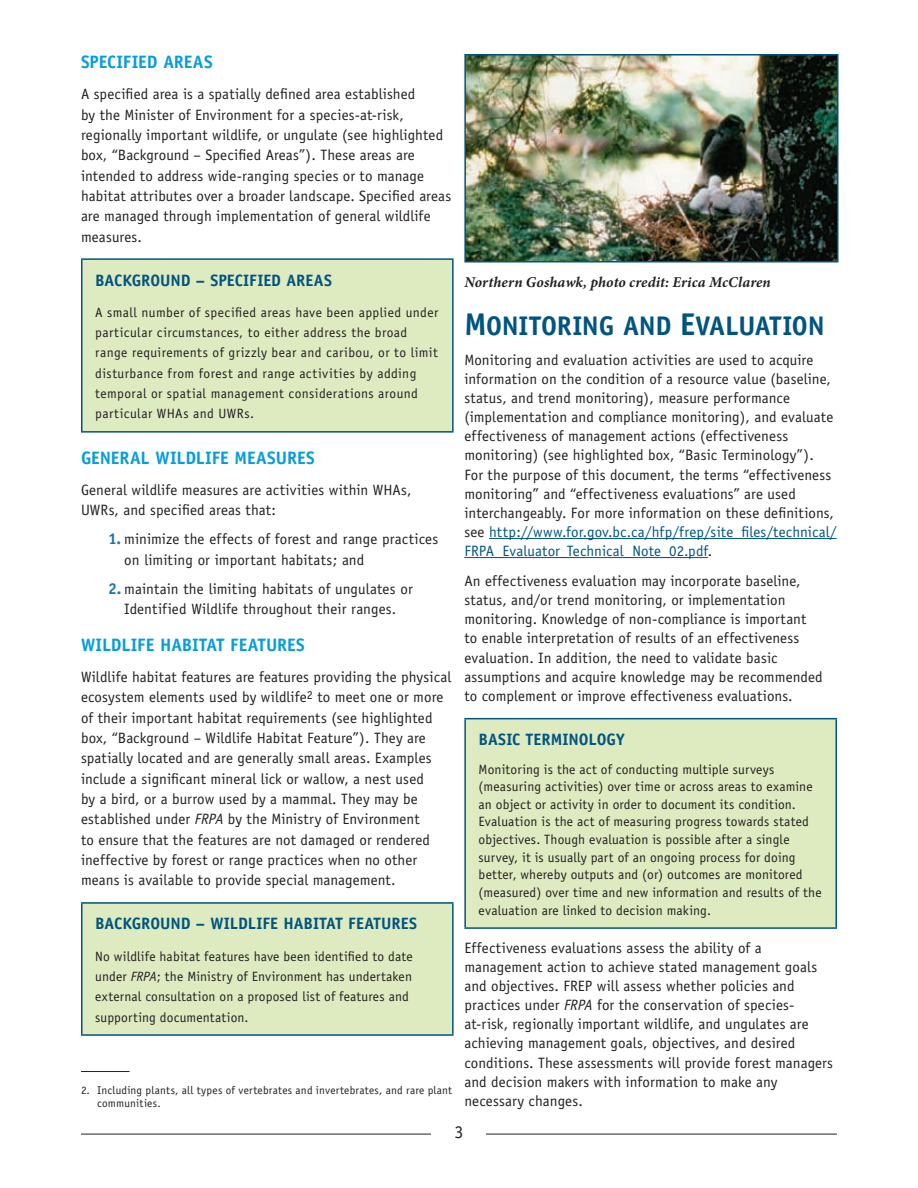
<style>
.page{position:relative;width:918px;height:1188px;background:#fff}
.page>*{position:absolute;margin:0;border:0;box-sizing:border-box;transform-origin:0 0}
.Heading_2{font:700 27px "Officina Sans";letter-spacing:-.01em;color:#005480}
.Heading_3{font:700 18px "Officina Sans";letter-spacing:-.005em;color:#069ddc}
.t1{font:18px "Officina Sans";color:#231f20}
.Heading_4{font:700 16.5px "Officina Sans";color:#005480}
.Body_text{font:15px/19.2px "Officina Sans";letter-spacing:.005em;color:#231f20}
.bullets_2{font:15px/20.2px "Officina Sans";letter-spacing:.005em;color:#231f20}
.t2{font:italic 700 15px "Minion Pro";letter-spacing:.01em;color:#231f20}
.Box_Text{font:13.5px/20.4px "Officina Sans";letter-spacing:.02em;color:#231f20}
.Footnotes{font:11.25px/13.5px "Officina Sans";letter-spacing:.02em;color:#231f20}
.s1{font-weight:700;font-size:15.75px;color:#1a77a0}
.s2{font-style:italic}
.s3{font-size:31.5px}
.s4{color:#005480}
</style>
<div class="page">
<hr style="left:81px;top:1134px;width:756px;height:1px;background:#231f20">
<div style="left:432px;top:1123px;width:54px;height:18px;background:#fff"></div>
<div style="left:82px;top:259px;width:371px;height:173px;background:#deebc1"></div>
<hr style="left:81px;top:258px;width:373px;height:2px;background:#005480">
<hr style="left:81px;top:260px;width:1px;height:171px;background:#005480">
<hr style="left:452px;top:260px;width:2px;height:171px;background:#005480">
<hr style="left:81px;top:431px;width:373px;height:2px;background:#005480">
<div style="left:82px;top:903px;width:371px;height:132px;background:#deebc1"></div>
<hr style="left:81px;top:902px;width:373px;height:2px;background:#005480">
<hr style="left:81px;top:904px;width:1px;height:130px;background:#005480">
<hr style="left:452px;top:904px;width:2px;height:130px;background:#005480">
<hr style="left:81px;top:1034px;width:373px;height:2px;background:#005480">
<hr style="left:489px;top:538px;width:348px;height:1px;background:#005480">
<hr style="left:464px;top:557px;width:244px;height:1px;background:#005480">
<div style="left:465px;top:719px;width:371px;height:209px;background:#deebc1"></div>
<hr style="left:464px;top:718px;width:373px;height:1px;background:#005480">
<hr style="left:464px;top:719px;width:2px;height:208px;background:#005480">
<hr style="left:836px;top:719px;width:1px;height:208px;background:#005480">
<hr style="left:464px;top:927px;width:373px;height:2px;background:#005480">
<img style="left:467px;top:57px;width:368px;height:202px">
<div style="left:464px;top:54px;width:374px;height:208px;border:2px solid #005480"></div>
<hr style="left:81px;top:1071px;width:49px;height:1px;background:#231f20">
<p class="Heading_3" style="left:81px;top:51px;width:27px">SPECIFIE</p>
<p class="Heading_3" style="left:147px;top:51px;width:38px">D AREAS</p>
<p class="Body_text" style="left:81px;top:84px;width:372px;line-height:20.2px">A specified area is a spatially defined area established<br>by the Minister of Environment for a species-at-risk, regionally important wildlife, or ungulate (see highlighted box, “Background – Specified Areas”). These areas are intended to address wide-ranging species or to manage habitat attributes over a broader landscape. Specified areas are managed through implementation of general wildlife measures.</p>
<p class="Heading_4" style="left:95px;top:270px;width:140px">BACKGROU ND – SPECIFIE</p>
<p class="Heading_4" style="left:271px;top:270px;width:35px">D AREAS</p>
<p class="Box_Text" style="left:95px;top:302px;width:345px">A small number of specified areas have been applied under particular circumstances, to either address the broad range requirements of grizzly bear and caribou, or to limit disturbance from forest and range activities by adding temporal or spatial management considerations around particular WHAs and UWRs.</p>
<p class="Heading_3" style="left:81px;top:446px;width:41px">GENERAL</p>
<p class="Heading_3" style="left:155px;top:446px;width:50px">WILDLIFE</p>
<p class="Heading_3" style="left:235px;top:446px;width:23px">MEASURES</p>
<p class="Body_text" style="left:81px;top:480px;width:332px;line-height:20.2px">General wildlife measures are activities within WHAs,<br>UWRs, and specified areas that:</p>
<p class="bullets_2" style="left:124px;top:529px;width:316px;text-indent:-16px"><span class="s1">1.</span> minimize the effects of forest and range practices on limiting or important habitats; and</p>
<p class="bullets_2" style="left:108px;top:578px;width:306px;text-align:center"><span class="s1">2.</span> maintain the limiting habitats of ungulates or<br>Identified Wildlife throughout their ranges.</p>
<p class="Heading_3" style="left:81px;top:634px;width:50px">WILDLIFE</p>
<p class="Heading_3" style="left:160px;top:634px;width:22px">HABITAT</p>
<p class="Heading_3" style="left:230px;top:634px;width:19px">FEATURES</p>
<p class="Body_text" style="left:81px;top:667px;width:372px;line-height:20.4px">Wildlife habitat features are features providing the physical ecosystem elements used by wildlife<sup>2</sup> to meet one or more of their important habitat requirements (see highlighted box, “Background – Wildlife Habitat Feature”). They are spatially located and are generally small areas. Examples include a significant mineral lick or wallow, a nest used<br>by a bird, or a burrow used by a mammal. They may be established under <span class="s2">FRPA</span> by the Ministry of Environment<br>to ensure that the features are not damaged or rendered ineffective by forest or range practices when no other means is available to provide special management.</p>
<p class="Heading_4" style="left:95px;top:914px;width:161px">BACKGROU ND – WILDLIFE</p>
<p class="Heading_4" style="left:284px;top:914px;width:20px">HABITAT</p>
<p class="Heading_4" style="left:348px;top:914px;width:18px">FEATURES</p>
<p class="Box_Text" style="left:95px;top:946px;width:319px">No wildlife habitat features have been identified to date under <span class="s2">FRPA</span>; the Ministry of Environment has undertaken external consultation on a proposed list of features and supporting documentation.</p>
<p class="Footnotes" style="left:97px;top:1083px;width:357px;text-indent:-16px">2. Including plants, all types of vertebrates and invertebrates, and rare plant communities.</p>
<p class="t2" style="left:464px;top:271px;width:308px">Northern Goshawk, photo credit: Erica McClaren</p>
<p class="Heading_2" style="left:464px;top:309px;width:68px"><span class="s3">M</span>ONITORI</p>
<p class="Heading_2" style="left:582px;top:309px;width:129px">NG AND <span class="s3">E</span>VALUATIO</p>
<p class="Heading_2" style="left:808px;top:309px;width:19px">N</p>
<p class="Body_text" style="left:464px;top:350px;width:374px">Monitoring and evaluation activities are used to acquire information on the condition of a resource value (baseline, status, and trend monitoring), measure performance (implementation and compliance monitoring), and evaluate effectiveness of management actions (effectiveness monitoring) (see highlighted box, “Basic Terminology”).<br>For the purpose of this document, the terms “effectiveness monitoring” and “effectiveness evaluations” are used interchangeably. For more information on these definitions, see <span class="s4">http://www.for.gov.bc.ca/hfp/frep/site_files/technical/ FRPA_Evaluator_Technical_Note_02.pdf</span>.</p>
<p class="Body_text" style="left:464px;top:571px;width:360px">An effectiveness evaluation may incorporate baseline, status, and/or trend monitoring, or implementation monitoring. Knowledge of non-compliance is important to enable interpretation of results of an effectiveness evaluation. In addition, the need to validate basic assumptions and acquire knowledge may be recommended to complement or improve effectiveness evaluations.</p>
<p class="Heading_4" style="left:479px;top:729px;width:19px">BASIC</p>
<p class="Heading_4" style="left:526px;top:729px;width:17px">TERMI</p>
<p class="Heading_4" style="left:568px;top:729px;width:58px">NOLOGY</p>
<p class="Box_Text" style="left:479px;top:760px;width:344px;line-height:17.7px">Monitoring is the act of conducting multiple surveys (measuring activities) over time or across areas to examine an object or activity in order to document its condition.<br>Evaluation is the act of measuring progress towards stated objectives. Though evaluation is possible after a single survey, it is usually part of an ongoing process for doing better, whereby outputs and (or) outcomes are monitored (measured) over time and new information and results of the evaluation are linked to decision making.</p>
<p class="Body_text" style="left:464px;top:938px;width:370px">Effectiveness evaluations assess the ability of a management action to achieve stated management goals and objectives. FREP will assess whether policies and practices under <span class="s2">FRPA</span> for the conservation of species&shy;at-risk, regionally important wildlife, and ungulates are achieving management goals, objectives, and desired conditions. These assessments will provide forest managers and decision makers with information to make any necessary changes.</p>
<p class="t1" style="left:454px;top:1122px;width:10px">3</p>
</div>
